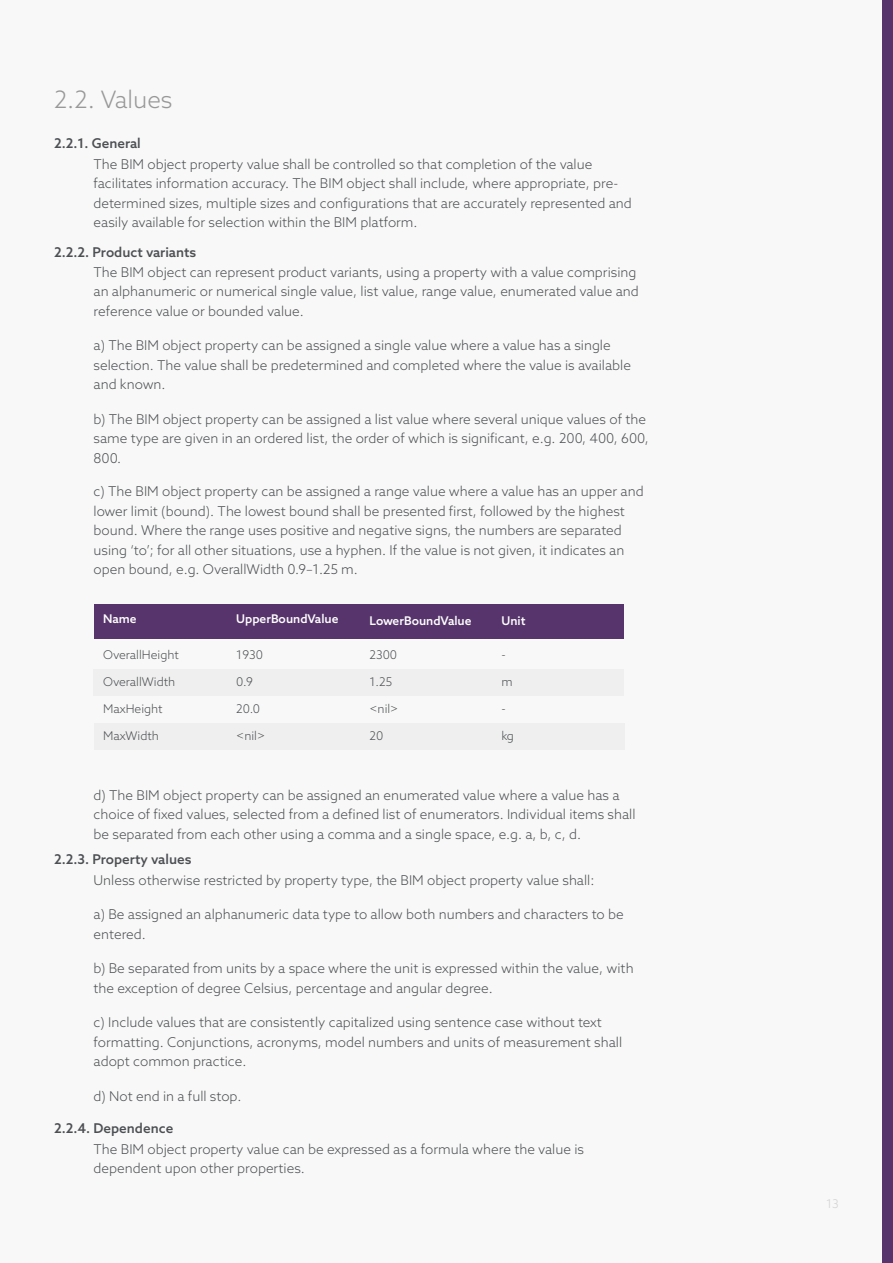
<style>
.page{position:relative;width:893px;height:1263px;background:#f8f8f8}
.page>*{position:absolute;margin:0;border:0;box-sizing:border-box;transform-origin:0 0}
.t1{font:300 24px "Azo Sans";color:#989898}
.t2{font:300 13.5px/19.5px "Azo Sans";color:#4d5053}
.t3{font:500 13.5px "Azo Sans";color:#4d5053}
.t4{font:300 12px "Azo Sans";color:#4d5053}
.t5{font:500 12px "Azo Sans";color:#fff}
.t6{font:300 12px "Azo Sans";color:#d1d1d1}
</style>
<div class="page">
<div style="left:882px;top:0;width:11px;height:1263px;background:#57356c"></div>
<div style="left:95px;top:604px;width:529px;height:35px;background:#57356c"></div>
<div style="left:94px;top:669px;width:530px;height:27px;background:#efefef"></div>
<div style="left:94px;top:723px;width:530px;height:27px;background:#efefef"></div>
<h1 class="t1" style="left:54px;top:83px;width:120px">2.2. Values</h1>
<p class="t3" style="left:54px;top:134px;width:88px">2.2.1. General</p>
<p class="t2" style="left:94px;top:154px;width:540px">The BIM object property value shall be controlled so that completion of the value facilitates information accuracy. The BIM object shall include, where appropriate, pre&shy;determined sizes, multiple sizes and configurations that are accurately represented and easily available for selection within the BIM platform.</p>
<p class="t3" style="left:54px;top:243px;width:144px">2.2.2. Product variants</p>
<p class="t2" style="left:94px;top:262px;width:547px">The BIM object can represent product variants, using a property with a value comprising an alphanumeric or numerical single value, list value, range value, enumerated value and reference value or bounded value.</p>
<p class="t2" style="left:94px;top:336px;width:539px">a) The BIM object property can be assigned a single value where a value has a single selection. The value shall be predetermined and completed where the value is available and known.</p>
<p class="t2" style="left:94px;top:409px;width:557px">b) The BIM object property can be assigned a list value where several unique values of the same type are given in an ordered list, the order of which is significant, e.g. 200, 400, 600,<br>800.</p>
<p class="t2" style="left:94px;top:481px;width:552px">c) The BIM object property can be assigned a range value where a value has an upper and lower limit (bound). The lowest bound shall be presented first, followed by the highest bound. Where the range uses positive and negative signs, the numbers are separated using ‘to’; for all other situations, use a hyphen. If the value is not given, it indicates an open bound, e.g. OverallWidth 0.9–1.25 m.</p>
<p class="t5" style="left:103px;top:611px;width:35px">Name</p>
<p class="t4" style="left:103px;top:647px;width:77px">OverallHeight</p>
<p class="t4" style="left:103px;top:674px;width:74px">OverallWidth</p>
<p class="t4" style="left:103px;top:701px;width:61px">MaxHeight</p>
<p class="t4" style="left:103px;top:728px;width:57px">MaxWidth</p>
<p class="t5" style="left:236px;top:611px;width:104px">UpperBoundValue</p>
<p class="t4" style="left:236px;top:647px;width:28px">1930</p>
<p class="t4" style="left:236px;top:674px;width:18px">0.9</p>
<p class="t4" style="left:236px;top:701px;width:25px">20.0</p>
<p class="t4" style="left:236px;top:728px;width:30px">&lt;nil&gt;</p>
<p class="t5" style="left:370px;top:613px;width:103px">LowerBoundValue</p>
<p class="t4" style="left:370px;top:647px;width:29px">2300</p>
<p class="t4" style="left:370px;top:674px;width:24px">1.25</p>
<p class="t4" style="left:370px;top:701px;width:30px">&lt;nil&gt;</p>
<p class="t4" style="left:370px;top:728px;width:15px">20</p>
<p class="t5" style="left:501px;top:613px;width:25px">Unit</p>
<p class="t4" style="left:501px;top:647px;width:6px">-</p>
<p class="t4" style="left:501px;top:674px;width:13px">m</p>
<p class="t4" style="left:501px;top:701px;width:6px">-</p>
<p class="t4" style="left:501px;top:728px;width:14px">kg</p>
<p class="t2" style="left:94px;top:785px;width:543px">d) The BIM object property can be assigned an enumerated value where a value has a choice of fixed values, selected from a defined list of enumerators. Individual items shall be separated from each other using a comma and a single space, e.g. a, b, c, d.</p>
<p class="t2" style="left:94px;top:870px;width:502px">Unless otherwise restricted by property type, the BIM object property value shall:</p>
<p class="t2" style="left:94px;top:904px;width:532px">a) Be assigned an alphanumeric data type to allow both numbers and characters to be entered.</p>
<p class="t2" style="left:94px;top:958px;width:542px">b) Be separated from units by a space where the unit is expressed within the value, with the exception of degree Celsius, percentage and angular degree.</p>
<p class="t2" style="left:94px;top:1012px;width:530px">c) Include values that are consistently capitalized using sentence case without text formatting. Conjunctions, acronyms, model numbers and units of measurement shall adopt common practice.</p>
<p class="t2" style="left:94px;top:1086px;width:149px">d) Not end in a full stop.</p>
<p class="t3" style="left:54px;top:851px;width:139px">2.2.3. Property values</p>
<p class="t3" style="left:54px;top:1119px;width:121px">2.2.4. Dependence</p>
<p class="t2" style="left:94px;top:1139px;width:492px">The BIM object property value can be expressed as a formula where the value is dependent upon other properties.</p>
<p class="t6" style="left:826px;top:1195px;width:14px">13</p>
</div>
